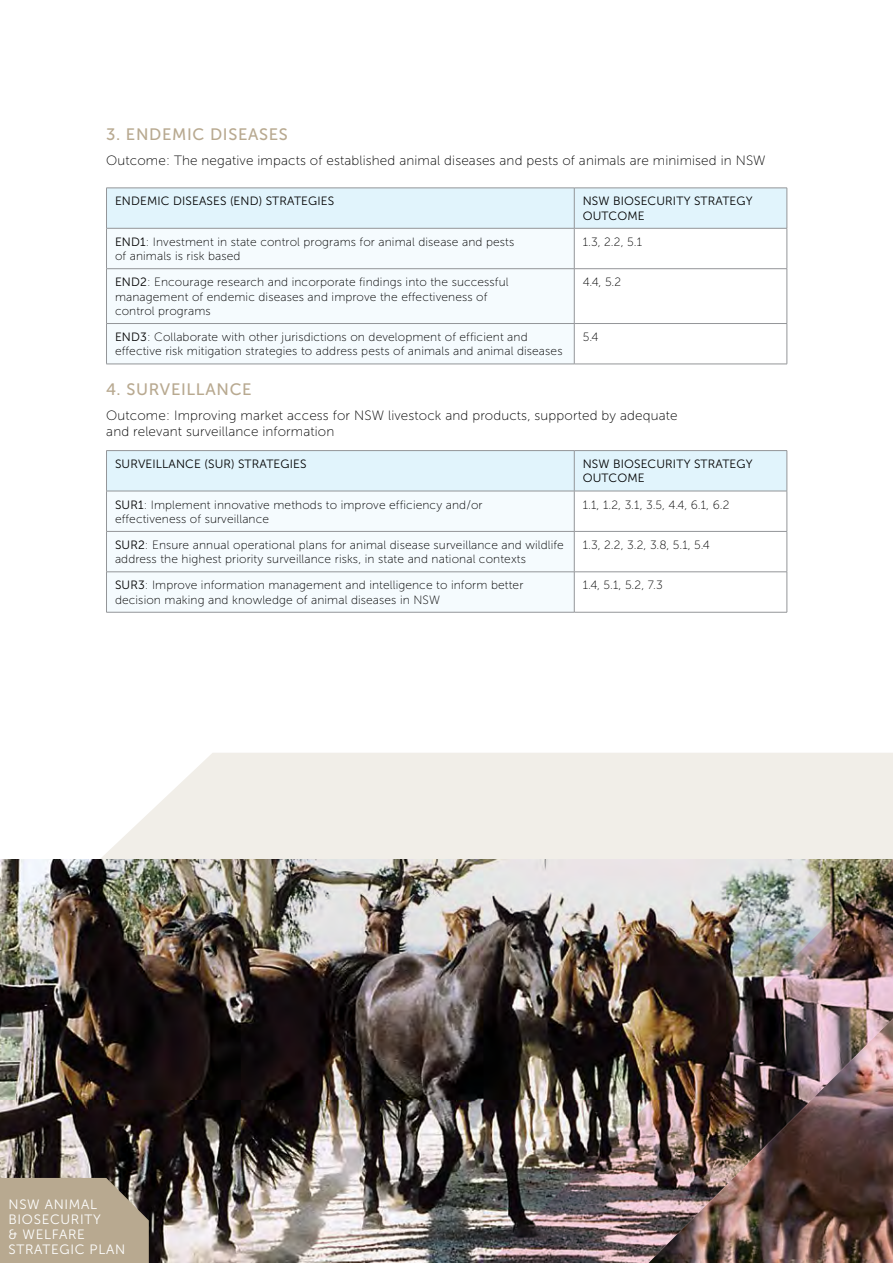
<style>
.page{position:relative;width:893px;height:1263px;background:#fff}
.page>*{position:absolute;margin:0;border:0;box-sizing:border-box;transform-origin:0 0}
.heading2{font:16.5px "Museo Sans 500";letter-spacing:.04em;color:#b8a990}
.text{font:13.5px/16.2px "Museo Sans 100";letter-spacing:.01em;color:#000}
.t1{font:13.5px/15px "Museo Sans 300";letter-spacing:.05em;color:#fff}
.teble_text{font:12px/14.4px "Museo Sans 100";letter-spacing:.01em;color:#000}
.table_heading{font:12px/14.4px "Museo Sans 300";letter-spacing:.01em;color:#000}
.teble_text-2{font:12px "Museo Sans 300";letter-spacing:.01em;color:#000}
.s1{font-family:"Museo Sans 300"}
</style>
<div class="page">
<img style="left:0;top:965px;width:476px;height:298px">
<img style="left:0;top:753px;width:893px;height:212px">
<div style="left:107px;top:189px;width:680px;height:39px;background:#e1f4fc"></div>
<div style="left:107px;top:229px;width:467px;height:135px;background:#f5fbfe"></div>
<hr style="left:574px;top:268px;width:213px;height:1px;background:#939598">
<hr style="left:574px;top:323px;width:213px;height:1px;background:#939598">
<hr style="left:787px;top:228px;width:1px;height:40px;background:#939598">
<hr style="left:787px;top:269px;width:1px;height:54px;background:#939598">
<hr style="left:787px;top:324px;width:1px;height:40px;background:#939598">
<hr style="left:574px;top:364px;width:213px;height:1px;background:#939598">
<hr style="left:106px;top:228px;width:1px;height:40px;background:#939598">
<hr style="left:574px;top:228px;width:1px;height:40px;background:#939598">
<hr style="left:106px;top:268px;width:468px;height:1px;background:#939598">
<hr style="left:106px;top:269px;width:1px;height:54px;background:#939598">
<hr style="left:574px;top:269px;width:1px;height:54px;background:#939598">
<hr style="left:106px;top:323px;width:468px;height:1px;background:#939598">
<hr style="left:106px;top:324px;width:1px;height:40px;background:#939598">
<hr style="left:574px;top:324px;width:1px;height:40px;background:#939598">
<hr style="left:106px;top:364px;width:468px;height:1px;background:#939598">
<hr style="left:574px;top:188px;width:1px;height:40px;background:#939598">
<hr style="left:106px;top:228px;width:468px;height:1px;background:#939598">
<hr style="left:574px;top:228px;width:213px;height:1px;background:#939598">
<hr style="left:106px;top:188px;width:468px;height:1px;background:#939598">
<hr style="left:106px;top:188px;width:1px;height:40px;background:#939598">
<hr style="left:574px;top:188px;width:213px;height:1px;background:#939598">
<hr style="left:787px;top:188px;width:1px;height:40px;background:#939598">
<div style="left:107px;top:451px;width:680px;height:40px;background:#e1f4fc"></div>
<div style="left:107px;top:492px;width:467px;height:120px;background:#f5fbfe"></div>
<hr style="left:574px;top:491px;width:1px;height:40px;background:#939598">
<hr style="left:106px;top:531px;width:468px;height:1px;background:#939598">
<hr style="left:574px;top:531px;width:213px;height:1px;background:#939598">
<hr style="left:574px;top:532px;width:1px;height:40px;background:#939598">
<hr style="left:106px;top:571px;width:468px;height:1px;background:#939598">
<hr style="left:574px;top:571px;width:213px;height:1px;background:#939598">
<hr style="left:574px;top:572px;width:1px;height:40px;background:#939598">
<hr style="left:106px;top:491px;width:1px;height:40px;background:#939598">
<hr style="left:787px;top:491px;width:1px;height:40px;background:#939598">
<hr style="left:106px;top:532px;width:1px;height:40px;background:#939598">
<hr style="left:787px;top:532px;width:1px;height:40px;background:#939598">
<hr style="left:106px;top:572px;width:1px;height:40px;background:#939598">
<hr style="left:787px;top:572px;width:1px;height:40px;background:#939598">
<hr style="left:106px;top:612px;width:468px;height:1px;background:#939598">
<hr style="left:574px;top:612px;width:213px;height:1px;background:#939598">
<hr style="left:574px;top:451px;width:1px;height:40px;background:#939598">
<hr style="left:106px;top:491px;width:468px;height:1px;background:#939598">
<hr style="left:574px;top:491px;width:213px;height:1px;background:#939598">
<hr style="left:106px;top:450px;width:468px;height:1px;background:#939598">
<hr style="left:106px;top:451px;width:1px;height:40px;background:#939598">
<hr style="left:574px;top:450px;width:213px;height:1px;background:#939598">
<hr style="left:787px;top:451px;width:1px;height:40px;background:#939598">
<svg style="left:0;top:1178px;width:149px;height:85px;background:#afa18a"></svg>
<img style="left:476px;top:859px;width:417px;height:404px">
<p class="heading2" style="left:106px;top:125px;width:183px">3. ENDEMIC DISEASES</p>
<p class="text" style="left:106px;top:152px;width:661px">Outcome: The negative impacts of established animal diseases and pests of animals are minimised in NSW</p>
<p class="teble_text-2" style="left:115px;top:195px;width:221px">ENDEMIC DISEASES (END) STRATEGIES</p>
<p class="table_heading" style="left:583px;top:194px;width:171px">NSW BIOSECURITY STRATEGY<br>OUTCOME</p>
<p class="teble_text" style="left:115px;top:235px;width:401px"><span class="s1">END1</span>: Investment in state control programs for animal disease and pests of animals is risk based</p>
<p class="teble_text" style="left:583px;top:235px;width:61px">1.3, 2.2, 5.1</p>
<p class="teble_text" style="left:115px;top:275px;width:395px"><span class="s1">END2</span>: Encourage research and incorporate findings into the successful management of endemic diseases and improve the effectiveness of control programs</p>
<p class="teble_text" style="left:583px;top:275px;width:40px">4.4, 5.2</p>
<p class="teble_text" style="left:115px;top:330px;width:449px"><span class="s1">END3</span>: Collaborate with other jurisdictions on development of efficient and effective risk mitigation strategies to address pests of animals and animal diseases</p>
<p class="teble_text" style="left:583px;top:330px;width:17px">5.4</p>
<p class="heading2" style="left:106px;top:380px;width:147px">4. SURVEILLANCE</p>
<p class="text" style="left:106px;top:407px;width:573px">Outcome: Improving market access for NSW livestock and products, supported by adequate and relevant surveillance information</p>
<p class="teble_text-2" style="left:115px;top:457px;width:193px">SURVEILLANCE (SUR) STRATEGIES</p>
<p class="table_heading" style="left:583px;top:457px;width:171px">NSW BIOSECURITY STRATEGY<br>OUTCOME</p>
<p class="teble_text" style="left:115px;top:497px;width:369px"><span class="s1">SUR1</span>: Implement innovative methods to improve efficiency and/or effectiveness of surveillance</p>
<p class="teble_text" style="left:583px;top:497px;width:148px">1.1, 1.2, 3.1, 3.5, 4.4, 6.1, 6.2</p>
<p class="teble_text" style="left:115px;top:538px;width:450px"><span class="s1">SUR2</span>: Ensure annual operational plans for animal disease surveillance and wildlife address the highest priority surveillance risks, in state and national contexts</p>
<p class="teble_text" style="left:583px;top:538px;width:129px">1.3, 2.2, 3.2, 3.8, 5.1, 5.4</p>
<p class="teble_text" style="left:115px;top:578px;width:410px"><span class="s1">SUR3</span>: Improve information management and intelligence to inform better decision making and knowledge of animal diseases in NSW</p>
<p class="teble_text" style="left:583px;top:578px;width:81px">1.4, 5.1, 5.2, 7.3</p>
<p class="t1" style="left:9px;top:1197px;width:118px">NSW ANIMAL<br>BIOSECURITY<br>&amp; WELFARE<br>STRATEGIC PLAN</p>
</div>
